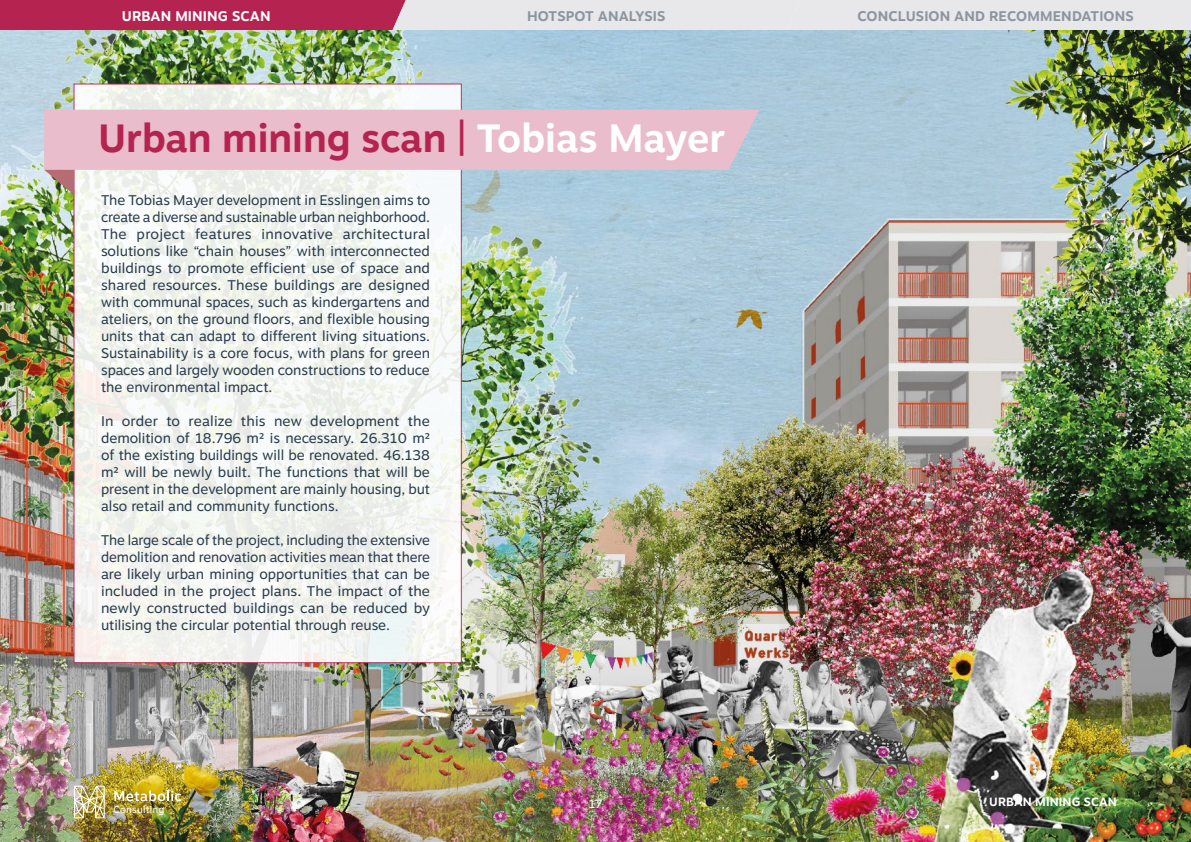
<style>
.page{position:relative;width:1191px;height:842px;background:#fff}
.page>*{position:absolute;margin:0;border:0;box-sizing:border-box;transform-origin:0 0}
.t1{font:700 39.3px "Motiva Sans";color:#b52451}
.t2{font:14px/17px "Motiva Sans";color:#273b4c;text-align:justify}
.t3{font:700 14px "Motiva Sans";letter-spacing:.01em;color:#8c959f}
.t4{font:700 14px "Motiva Sans";letter-spacing:.01em;color:#fff}
.t5{font:700 12px "Motiva Sans";letter-spacing:.01em;color:#fff}
.t6{font:12px "Motiva Sans";color:#fff}
.t7{font:9.9px "Motiva Sans";letter-spacing:.02em;color:#fff}
.s1{color:#fff}
</style>
<div class="page">
<svg style="left:0;top:0;width:1191px;height:30px"></svg>
<img style="left:0;top:30px;width:1191px;height:812px">
<div style="left:74px;top:84px;width:388px;height:579px;background:linear-gradient(to right,#f2f3ee,#f3f6f3);border:1px solid #b52451"></div>
<div style="left:44px;top:110px;width:715px;height:60px;background:#e9bdcb"></div>
<svg style="left:44px;top:170px;width:30px;height:25px"></svg>
<svg style="left:74px;top:786px;width:31px;height:32px"></svg>
<svg style="left:114px;top:790px;width:67px;height:11px"></svg>
<p class="t4" style="left:122px;top:5px;width:150px">URBAN MINING SCAN</p>
<p class="t3" style="left:527px;top:5px;width:140px">HOTSPOT ANALYSIS</p>
<p class="t3" style="left:857px;top:5px;width:278px">CONCLUSION AND RECOMMENDATIONS</p>
<h1 class="t1" style="left:98px;top:109px;width:629px">Urban mining scan | <span class="s1">Tobias Mayer</span></h1>
<p class="t2" style="left:101px;top:191px;width:330px">The Tobias Mayer development in Esslingen aims to create a diverse and sustainable urban neighborhood.<br>The project features innovative architectural solutions like “chain houses” with interconnected buildings to promote efficient use of space and shared resources. These buildings are designed with communal spaces, such as kindergartens and ateliers, on the ground floors, and flexible housing units that can adapt to different living situations.<br>Sustainability is a core focus, with plans for green spaces and largely wooden constructions to reduce the environmental impact.</p>
<p class="t2" style="left:101px;top:412px;width:330px">In order to realize this new development the demolition of 18.796 m2 is necessary. 26.310 m2 of the existing buildings will be renovated. 46.138 m2 will be newly built. The functions that will be present in the development are mainly housing, but also retail and community functions.</p>
<p class="t2" style="left:101px;top:531px;width:331px">The large scale of the project, including the extensive demolition and renovation activities mean that there are likely urban mining opportunities that can be included in the project plans. The impact of the newly constructed buildings can be reduced by utilising the circular potential through reuse.</p>
<p class="t7" style="left:113px;top:802px;width:52px">Consulting</p>
<p class="t6" style="left:588px;top:795px;width:15px">17</p>
<p class="t5" style="left:989px;top:793px;width:129px">URBAN MINING SCAN</p>
</div>
